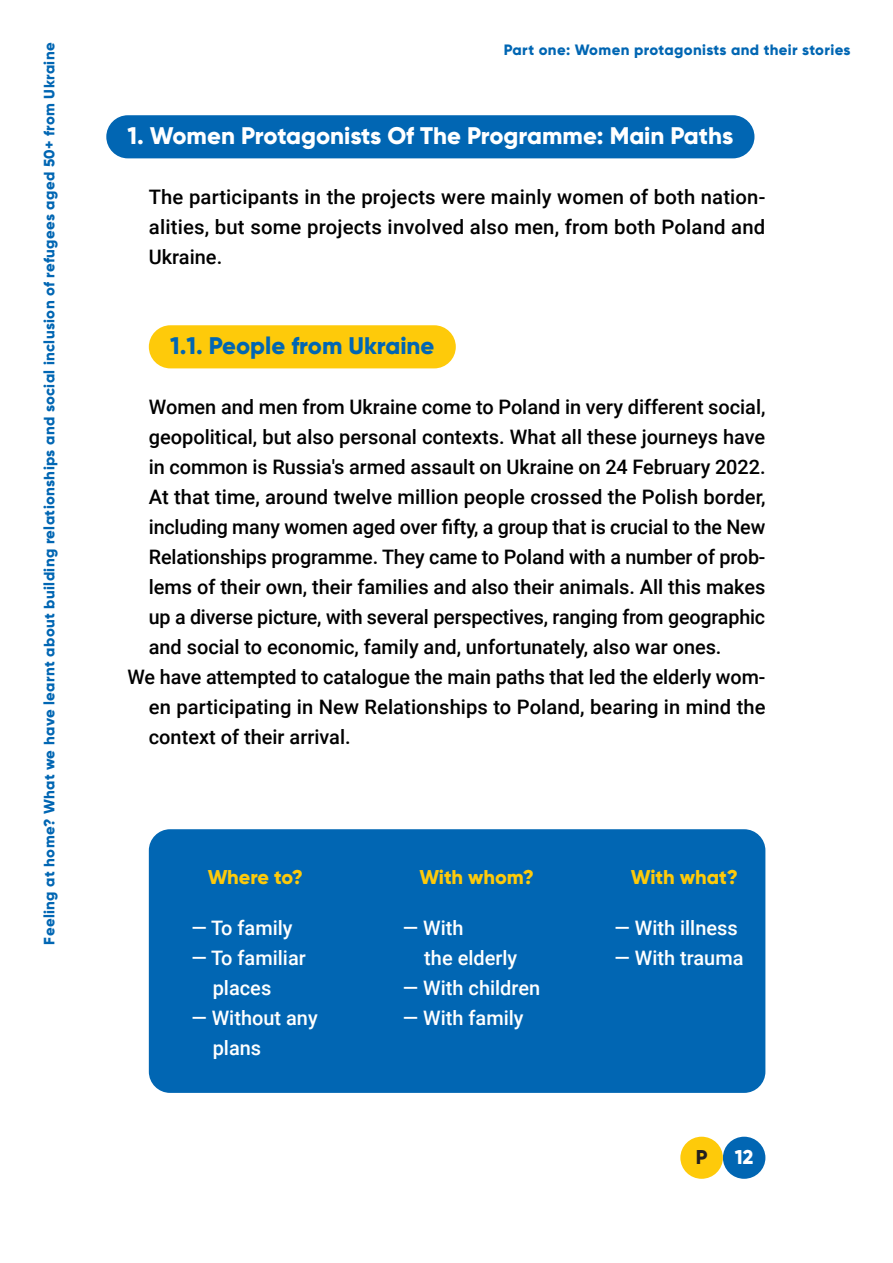
<style>
.page{position:relative;width:893px;height:1263px;background:#fff}
.page>*{position:absolute;margin:0;border:0;box-sizing:border-box;transform-origin:0 0}
.t1{font:800 24px "Gilroy";color:#fff}
.t2{font:800 24px "Gilroy";color:#0166b3}
.t3{font:500 19.95px/30px "Roboto";color:#000;text-align:justify}
.t4{font:500 19.95px/30px "Roboto";color:#fff}
.t5{font:800 19.95px "Gilroy";color:#feca0a}
.t6{font:800 19.95px "Gilroy";color:#fff}
.t7{font:800 19.95px "Gilroy";color:#231f20}
.t8{font:800 15px "Gilroy";letter-spacing:.025em;color:#0166b3}
</style>
<div class="page">
<div style="left:723px;top:1137px;width:42px;height:42px;background:#0166b3;border-radius:50%"></div>
<div style="left:680px;top:1137px;width:43px;height:42px;background:#feca0a;border-radius:50%"></div>
<div style="left:106px;top:115px;width:648px;height:43px;background:#0166b3;border-radius:22px"></div>
<div style="left:149px;top:325px;width:307px;height:43px;background:#feca0a;border-radius:22px"></div>
<div style="left:149px;top:829px;width:616px;height:264px;background:#0166b3;border-radius:21px"></div>
<p class="t8" style="left:40px;top:945px;width:904px;rotate:-90deg">Feeling at home? What we have learnt about building relationships and social inclusion of refugees aged 50+ from Ukraine</p>
<p class="t8" style="left:504px;top:40px;width:348px">Part one: Women protagonists and their stories</p>
<p class="t1" style="left:128px;top:120px;width:607px">1. Women Protagonists Of The Programme: Main Paths</p>
<p class="t3" style="left:149px;top:181px;width:618px">The participants in the projects were mainly women of both nation&shy;alities, but some projects involved also men, from both Poland and Ukraine.</p>
<p class="t2" style="left:170px;top:330px;width:266px">1.1. People from Ukraine</p>
<p class="t3" style="left:149px;top:391px;width:618px">Women and men from Ukraine come to Poland in very different social,</p>
<p class="t3" style="left:149px;top:421px;width:618px">geopolitical, but also personal contexts. What all these journeys have</p>
<p class="t3" style="left:149px;top:451px;width:618px">in common is Russia's armed assault on Ukraine on 24 February 2022.</p>
<p class="t3" style="left:149px;top:481px;width:618px">At that time, around twelve million people crossed the Polish border,</p>
<p class="t3" style="left:149px;top:511px;width:618px">including many women aged over fifty, a group that is crucial to the New</p>
<p class="t3" style="left:149px;top:541px;width:618px">Relationships programme. They came to Poland with a number of prob-</p>
<p class="t3" style="left:149px;top:571px;width:618px">lems of their own, their families and also their animals. All this makes</p>
<p class="t3" style="left:149px;top:601px;width:618px">up a diverse picture, with several perspectives, ranging from geographic</p>
<p class="t3" style="left:149px;top:631px;width:574px">and social to economic, family and, unfortunately, also war ones.</p>
<p class="t3" style="left:128px;top:661px;width:639px">We have attempted to catalogue the main paths that led the elderly wom-</p>
<p class="t3" style="left:149px;top:691px;width:618px">en participating in New Relationships to Poland, bearing in mind the</p>
<p class="t3" style="left:149px;top:721px;width:203px">context of their arrival.</p>
<p class="t5" style="left:208px;top:864px;width:97px">Where to?</p>
<p class="t4" style="left:191px;top:912px;width:103px">— To family</p>
<p class="t4" style="left:213px;top:942px;width:95px;text-indent:-21px">— To familiar places</p>
<p class="t4" style="left:213px;top:1002px;width:106px;text-indent:-21px">— Without any plans</p>
<p class="t5" style="left:419px;top:864px;width:116px">With whom?</p>
<p class="t4" style="left:424px;top:912px;width:94px;text-indent:-21px">— With<br>the elderly</p>
<p class="t4" style="left:403px;top:972px;width:139px">— With children</p>
<p class="t4" style="left:403px;top:1002px;width:122px">— With family</p>
<p class="t5" style="left:631px;top:864px;width:109px">With what?</p>
<p class="t4" style="left:614px;top:912px;width:125px">— With illness</p>
<p class="t4" style="left:614px;top:942px;width:131px">— With trauma</p>
<p class="t7" style="left:696px;top:1145px;width:13px">P</p>
<p class="t6" style="left:735px;top:1145px;width:20px">12</p>
</div>
